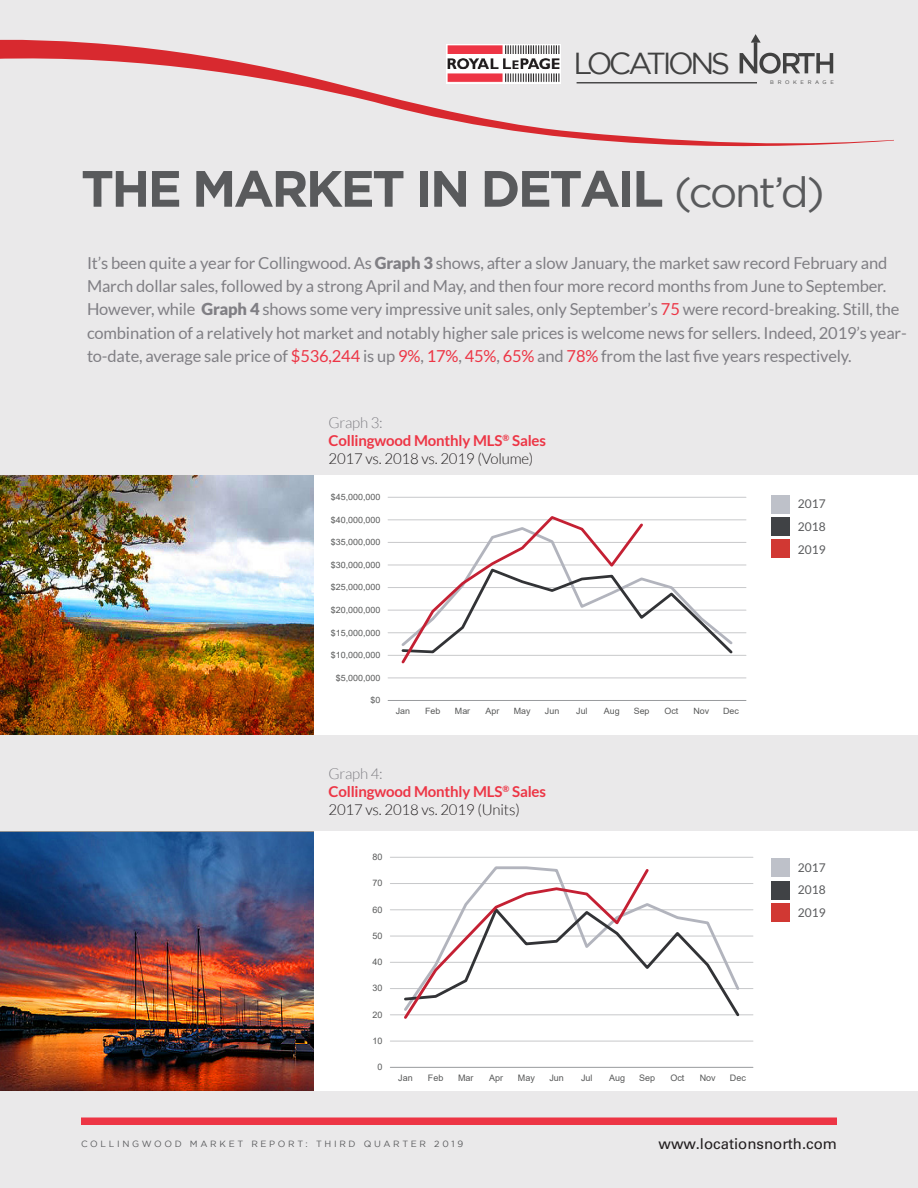
<style>
.page{position:relative;width:918px;height:1188px;background:#eae9ea}
.page>*{position:absolute;margin:0;border:0;box-sizing:border-box;transform-origin:0 0}
.t1{font:700 51px "Gotham";letter-spacing:-.05em;color:#595a5c}
.t2{font:30.3px "Gotham";letter-spacing:-.115em;color:#414141}
.t3{font:16.5px/23.4px "Lato";letter-spacing:-.01em;color:#807f84}
.t4{font:700 15px/18px "Lato";letter-spacing:-.01em;color:#ed3545}
.t5{font:15px "Univers LT Std";color:#231f20}
.t6{font:12px/22.8px "Lato";color:#595a5c;text-align:justify}
.t7{font:9px "Arial";color:#585959}
.t8{font:9px "Gotham";letter-spacing:.3em;color:#595a5c}
.t9{font:8.7px "Arial";color:#585959}
.t10{font:5.25px "Gotham";letter-spacing:.7em;color:#414141}
.s1{font-weight:400;font-size:42px}
.s2{font-weight:900}
.s3{color:#ed3545}
.s4{font-weight:300;color:#807f84}
.s5{font-weight:300;color:#231f20}
</style>
<div class="page">
<div style="left:0;top:476px;width:918px;height:259px;background:#fff"></div>
<div style="left:0;top:831px;width:918px;height:259px;background:#fff"></div>
<div style="left:771px;top:495px;width:18px;height:18px;background:#bec1c9"></div>
<div style="left:771px;top:517px;width:18px;height:19px;background:#404245"></div>
<div style="left:771px;top:540px;width:18px;height:18px;background:#d13833"></div>
<hr style="left:388px;top:678px;width:358px;height:1px;background:#c7c8ca">
<hr style="left:388px;top:655px;width:358px;height:1px;background:#c7c8ca">
<hr style="left:388px;top:633px;width:358px;height:1px;background:#c7c8ca">
<hr style="left:388px;top:610px;width:358px;height:1px;background:#c7c8ca">
<hr style="left:388px;top:587px;width:358px;height:1px;background:#c7c8ca">
<hr style="left:388px;top:565px;width:358px;height:1px;background:#c7c8ca">
<hr style="left:388px;top:542px;width:358px;height:1px;background:#c7c8ca">
<hr style="left:388px;top:520px;width:358px;height:1px;background:#c7c8ca">
<hr style="left:388px;top:497px;width:358px;height:1px;background:#c7c8ca">
<hr style="left:388px;top:700px;width:358px;height:1px;background:#989a9d">
<svg style="left:399px;top:516px;width:336px;height:148px"></svg>
<div style="left:323px;top:843px;width:434px;height:248px;background:#fff"></div>
<hr style="left:390px;top:1041px;width:363px;height:1px;background:#c7c8ca">
<hr style="left:390px;top:1015px;width:363px;height:1px;background:#c7c8ca">
<hr style="left:390px;top:988px;width:363px;height:1px;background:#c7c8ca">
<hr style="left:390px;top:962px;width:363px;height:1px;background:#c7c8ca">
<hr style="left:390px;top:936px;width:363px;height:1px;background:#c7c8ca">
<hr style="left:390px;top:910px;width:363px;height:1px;background:#c7c8ca">
<hr style="left:390px;top:883px;width:363px;height:1px;background:#c7c8ca">
<hr style="left:390px;top:857px;width:363px;height:1px;background:#c7c8ca">
<hr style="left:390px;top:1067px;width:363px;height:1px;background:#989a9d">
<svg style="left:402px;top:867px;width:340px;height:152px"></svg>
<div style="left:771px;top:859px;width:18px;height:18px;background:#bec1c9"></div>
<div style="left:771px;top:881px;width:18px;height:18px;background:#404245"></div>
<div style="left:771px;top:903px;width:18px;height:19px;background:#d13833"></div>
<div style="left:81px;top:1118px;width:756px;height:7px;background:#ed3545"></div>
<img style="left:0;top:476px;width:313px;height:259px">
<img style="left:0;top:833px;width:313px;height:257px">
<svg style="left:0;top:37px;width:894px;height:110px"></svg>
<h2 class="t2" style="left:573px;top:46px;width:158px">LOCATIONS</h2>
<p class="t10" style="left:770px;top:80px;width:65px">BROKERAGE</p>
<p class="t1" style="left:81px;top:159px;width:745px">THE MARKET IN DETAIL <span class="s1">(cont’d)</span></p>
<p class="t3" style="left:87px;top:251px;width:821px">It’s been quite a year for Collingwood. As <span class="s2">Graph 3</span> shows, after a slow January, the market saw record February and March dollar sales, followed by a strong April and May, and then four more record months from June to September.<br>However, while <span class="s2">Graph 4</span> shows some very impressive unit sales, only September’s <span class="s3">75</span> were record-breaking. Still, the combination of a relatively hot market and notably higher sale prices is welcome news for sellers. Indeed, 2019’s year&shy;to-date, average sale price of <span class="s3">$536,244</span> is up <span class="s3">9%</span>, <span class="s3">17%</span>, <span class="s3">45%</span>, <span class="s3">65%</span> and <span class="s3">78%</span> from the last five years respectively.</p>
<p class="t4" style="left:328px;top:413px;width:219px"><span class="s4">Graph 3:<br></span>Collingwood Monthly MLS<sup>®</sup> Sales<br><span class="s5">2017 vs. 2018 vs. 2019 (Volume)</span></p>
<p class="t9" style="left:331px;top:491px;width:51px">$45,000,000</p>
<p class="t9" style="left:331px;top:514px;width:51px">$40,000,000</p>
<p class="t9" style="left:331px;top:536px;width:51px">$35,000,000</p>
<p class="t9" style="left:331px;top:559px;width:51px">$30,000,000</p>
<p class="t9" style="left:331px;top:581px;width:51px">$25,000,000</p>
<p class="t9" style="left:331px;top:604px;width:51px">$20,000,000</p>
<p class="t9" style="left:331px;top:627px;width:51px">$15,000,000</p>
<p class="t9" style="left:331px;top:649px;width:51px">$10,000,000</p>
<p class="t9" style="left:336px;top:672px;width:46px">$5,000,000</p>
<p class="t9" style="left:370px;top:694px;width:11px">$0</p>
<p class="t9" style="left:396px;top:705px;width:16px">Jan</p>
<p class="t9" style="left:425px;top:705px;width:17px">Feb</p>
<p class="t9" style="left:455px;top:705px;width:17px">Mar</p>
<p class="t9" style="left:486px;top:705px;width:15px">Apr</p>
<p class="t9" style="left:514px;top:705px;width:18px">May</p>
<p class="t9" style="left:545px;top:705px;width:16px">Jun</p>
<p class="t9" style="left:576px;top:705px;width:13px">Jul</p>
<p class="t9" style="left:604px;top:705px;width:17px">Aug</p>
<p class="t9" style="left:634px;top:705px;width:17px">Sep</p>
<p class="t9" style="left:665px;top:705px;width:15px">Oct</p>
<p class="t9" style="left:693px;top:705px;width:17px">Nov</p>
<p class="t9" style="left:723px;top:705px;width:17px">Dec</p>
<p class="t4" style="left:328px;top:764px;width:219px"><span class="s4">Graph 4:<br></span>Collingwood Monthly MLS<sup>®</sup> Sales<br><span class="s5">2017 vs. 2018 vs. 2019 (Units)</span></p>
<p class="t7" style="left:373px;top:851px;width:12px">80</p>
<p class="t7" style="left:373px;top:877px;width:12px">70</p>
<p class="t7" style="left:373px;top:903px;width:12px">60</p>
<p class="t7" style="left:373px;top:930px;width:12px">50</p>
<p class="t7" style="left:373px;top:956px;width:12px">40</p>
<p class="t7" style="left:373px;top:982px;width:12px">30</p>
<p class="t7" style="left:373px;top:1008px;width:12px">20</p>
<p class="t7" style="left:373px;top:1035px;width:12px">10</p>
<p class="t7" style="left:378px;top:1061px;width:7px">0</p>
<p class="t7" style="left:398px;top:1071px;width:16px">Jan</p>
<p class="t7" style="left:428px;top:1071px;width:17px">Feb</p>
<p class="t7" style="left:458px;top:1071px;width:17px">Mar</p>
<p class="t7" style="left:489px;top:1071px;width:16px">Apr</p>
<p class="t7" style="left:518px;top:1071px;width:18px">May</p>
<p class="t7" style="left:549px;top:1071px;width:16px">Jun</p>
<p class="t7" style="left:581px;top:1071px;width:13px">Jul</p>
<p class="t7" style="left:609px;top:1071px;width:18px">Aug</p>
<p class="t7" style="left:639px;top:1071px;width:18px">Sep</p>
<p class="t7" style="left:671px;top:1071px;width:15px">Oct</p>
<p class="t7" style="left:700px;top:1071px;width:17px">Nov</p>
<p class="t7" style="left:730px;top:1071px;width:17px">Dec</p>
<p class="t6" style="left:798px;top:492px;width:29px">2017<br>2018<br>2019</p>
<p class="t6" style="left:798px;top:856px;width:29px">2017<br>2018<br>2019</p>
<p class="t8" style="left:81px;top:1139px;width:384px">COLLINGWOOD MARKET REPORT: THIRD QUARTER 2019</p>
<p class="t5" style="left:659px;top:1134px;width:180px">www.locationsnorth.com</p>
</div>
